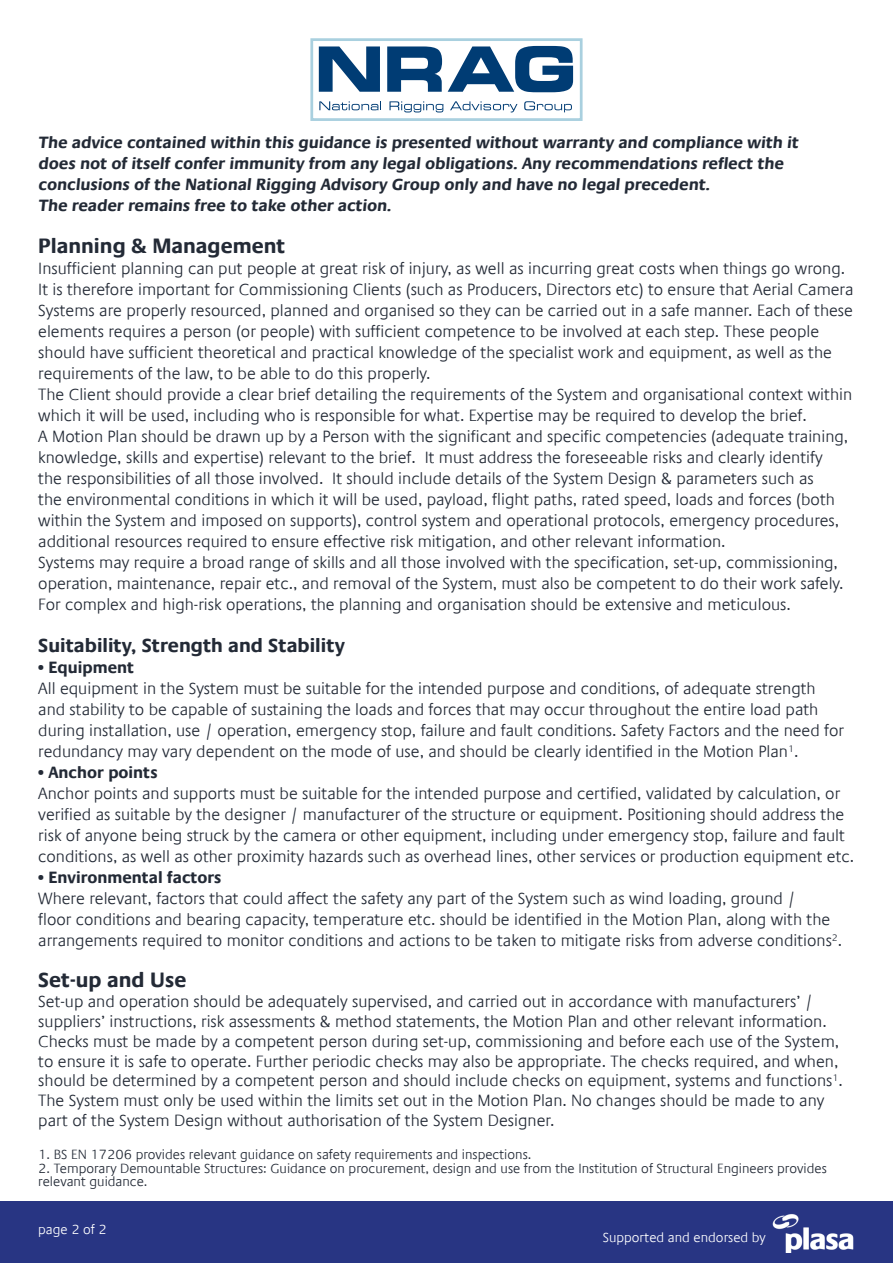
<style>
.page{position:relative;width:893px;height:1263px;background:#fff}
.page>*{position:absolute;margin:0;border:0;box-sizing:border-box;transform-origin:0 0}
.t1{font:700 21px "Praxis Com";color:#232a36}
.t2{font:700 19.5px "Praxis Com";color:#232a36}
.t3{font:300 16.5px/21px "Praxis Com";color:#232a36}
.t4{font:700 16.5px/21px "Praxis Com";color:#232a36}
.t5{font:300 13.5px/13.5px "Praxis Com";color:#232a36}
.t6{font:300 13.5px "Praxis Com";color:#fff}
</style>
<div class="page">
<div style="left:310px;top:38px;width:273px;height:83px;border:3px solid #a9d0df"></div>
<svg style="left:319px;top:46px;width:61px;height:46px"></svg>
<svg style="left:387px;top:46px;width:55px;height:46px"></svg>
<svg style="left:319px;top:101px;width:62px;height:9px"></svg>
<svg style="left:389px;top:101px;width:54px;height:11px"></svg>
<svg style="left:450px;top:101px;width:67px;height:11px"></svg>
<svg style="left:524px;top:101px;width:48px;height:11px"></svg>
<svg style="left:448px;top:46px;width:125px;height:46px"></svg>
<div style="left:0;top:1201px;width:893px;height:62px;background:#283583"></div>
<img style="left:772px;top:1214px;width:82px;height:39px">
<p class="t4" style="left:38px;top:132px;width:764px">The advice contained within this guidance is presented without warranty and compliance with it does not of itself confer immunity from any legal obligations. Any recommendations reflect the conclusions of the National Rigging Advisory Group only and have no legal precedent.<br>The reader remains free to take other action.</p>
<p class="t1" style="left:38px;top:233px;width:249px">Planning &amp; Management</p>
<p class="t3" style="left:38px;top:258px;width:817px">Insufficient planning can put people at great risk of injury, as well as incurring great costs when things go wrong.<br>It is therefore important for Commissioning Clients (such as Producers, Directors etc) to ensure that Aerial Camera Systems are properly resourced, planned and organised so they can be carried out in a safe manner. Each of these elements requires a person (or people) with sufficient competence to be involved at each step. These people should have sufficient theoretical and practical knowledge of the specialist work and equipment, as well as the requirements of the law, to be able to do this properly.</p>
<p class="t3" style="left:38px;top:384px;width:815px">The Client should provide a clear brief detailing the requirements of the System and organisational context within which it will be used, including who is responsible for what. Expertise may be required to develop the brief.</p>
<p class="t3" style="left:38px;top:426px;width:812px">A Motion Plan should be drawn up by a Person with the significant and specific competencies (adequate training, knowledge, skills and expertise) relevant to the brief. It must address the foreseeable risks and clearly identify the responsibilities of all those involved. It should include details of the System Design &amp; parameters such as<br>the environmental conditions in which it will be used, payload, flight paths, rated speed, loads and forces (both within the System and imposed on supports), control system and operational protocols, emergency procedures, additional resources required to ensure effective risk mitigation, and other relevant information.</p>
<p class="t3" style="left:38px;top:552px;width:807px">Systems may require a broad range of skills and all those involved with the specification, set-up, commissioning, operation, maintenance, repair etc., and removal of the System, must also be competent to do their work safely.</p>
<p class="t3" style="left:38px;top:594px;width:754px">For complex and high-risk operations, the planning and organisation should be extensive and meticulous.</p>
<p class="t2" style="left:38px;top:634px;width:308px">Suitability, Strength and Stability</p>
<p class="t4" style="left:38px;top:657px;width:97px">• Equipment</p>
<p class="t3" style="left:38px;top:678px;width:807px">All equipment in the System must be suitable for the intended purpose and conditions, of adequate strength and stability to be capable of sustaining the loads and forces that may occur throughout the entire load path during installation, use / operation, emergency stop, failure and fault conditions. Safety Factors and the need for redundancy may vary dependent on the mode of use, and should be clearly identified in the Motion Plan<sup>1</sup>.</p>
<p class="t4" style="left:38px;top:762px;width:121px">• Anchor points</p>
<p class="t3" style="left:38px;top:783px;width:817px">Anchor points and supports must be suitable for the intended purpose and certified, validated by calculation, or verified as suitable by the designer / manufacturer of the structure or equipment. Positioning should address the risk of anyone being struck by the camera or other equipment, including under emergency stop, failure and fault conditions, as well as other proximity hazards such as overhead lines, other services or production equipment etc.</p>
<p class="t4" style="left:38px;top:867px;width:185px">• Environmental factors</p>
<p class="t3" style="left:38px;top:888px;width:805px">Where relevant, factors that could affect the safety any part of the System such as wind loading, ground /<br>floor conditions and bearing capacity, temperature etc. should be identified in the Motion Plan, along with the arrangements required to monitor conditions and actions to be taken to mitigate risks from adverse conditions<sup>2</sup>.</p>
<p class="t1" style="left:38px;top:968px;width:150px">Set-up and Use</p>
<p class="t3" style="left:38px;top:992px;width:790px;line-height:19.8px">Set-up and operation should be adequately supervised, and carried out in accordance with manufacturers’ / suppliers’ instructions, risk assessments &amp; method statements, the Motion Plan and other relevant information.</p>
<p class="t3" style="left:38px;top:1031px;width:806px;line-height:19.8px">Checks must be made by a competent person during set-up, commissioning and before each use of the System, to ensure it is safe to operate. Further periodic checks may also be appropriate. The checks required, and when, should be determined by a competent person and should include checks on equipment, systems and functions<sup>1</sup>.</p>
<p class="t3" style="left:38px;top:1091px;width:788px;line-height:19.8px">The System must only be used within the limits set out in the Motion Plan. No changes should be made to any part of the System Design without authorisation of the System Designer.</p>
<p class="t5" style="left:38px;top:1148px;width:495px">1. BS EN 17206 provides relevant guidance on safety requirements and inspections.</p>
<p class="t5" style="left:38px;top:1162px;width:790px">2. Temporary Demountable Structures: Guidance on procurement, design and use from the Institution of Structural Engineers provides relevant guidance.</p>
<p class="t6" style="left:38px;top:1222px;width:70px">page 2 of 2</p>
<p class="t6" style="left:603px;top:1229px;width:165px">Supported and endorsed by</p>
</div>
